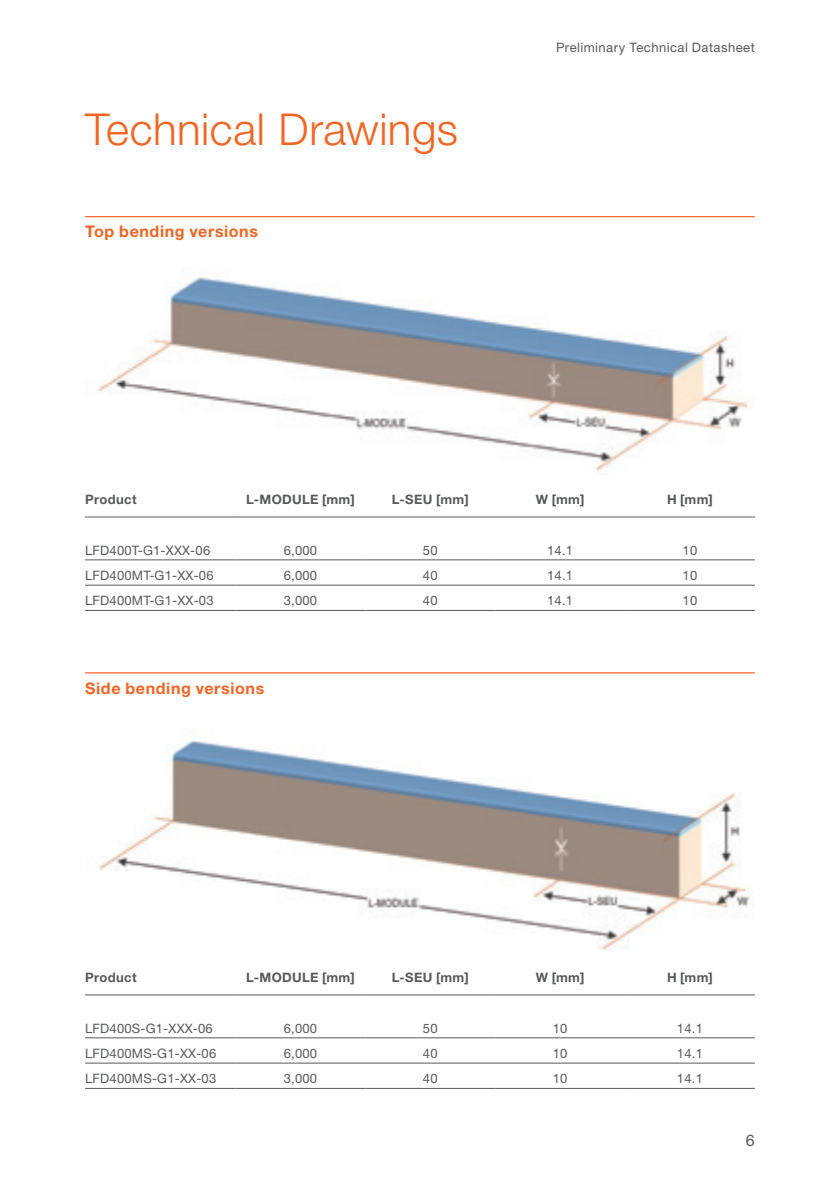
<style>
.page{position:relative;width:840px;height:1191px;background:#fff}
.page>*{position:absolute;margin:0;border:0;box-sizing:border-box;transform-origin:0 0}
.t1{font:300 44px "Helvetica Neue LT Std";letter-spacing:.01em;color:#f36421}
.t2{font:700 16px "Helvetica Neue LT Std";letter-spacing:.04em;color:#f36421}
.t3{font:16px "Helvetica Neue LT Std";color:#57585a}
.t4{font:13px "Helvetica Neue LT Std";letter-spacing:.015em;color:#57585a}
.t5{font:700 13px "Helvetica Neue LT Std";letter-spacing:.03em;color:#57585a}
.t6{font:13px "Helvetica Neue LT Std";letter-spacing:.035em;color:#57585a}
</style>
<div class="page">
<hr style="left:85px;top:216px;width:669px;height:1px;background:#f36421">
<hr style="left:85px;top:672px;width:669px;height:1px;background:#f36421">
<hr style="left:85px;top:516px;width:150px;height:1px;background:#57585a">
<hr style="left:235px;top:516px;width:130px;height:1px;background:#57585a">
<hr style="left:365px;top:516px;width:130px;height:1px;background:#57585a">
<hr style="left:495px;top:516px;width:129px;height:1px;background:#57585a">
<hr style="left:624px;top:516px;width:130px;height:1px;background:#57585a">
<img style="left:97px;top:277px;width:652px;height:195px">
<hr style="left:85px;top:559px;width:150px;height:1px;background:#57585a">
<hr style="left:235px;top:559px;width:130px;height:1px;background:#57585a">
<hr style="left:365px;top:559px;width:130px;height:1px;background:#57585a">
<hr style="left:495px;top:559px;width:129px;height:1px;background:#57585a">
<hr style="left:624px;top:559px;width:130px;height:1px;background:#57585a">
<hr style="left:85px;top:585px;width:150px;height:1px;background:#57585a">
<hr style="left:235px;top:585px;width:130px;height:1px;background:#57585a">
<hr style="left:365px;top:585px;width:130px;height:1px;background:#57585a">
<hr style="left:495px;top:585px;width:129px;height:1px;background:#57585a">
<hr style="left:624px;top:585px;width:130px;height:1px;background:#57585a">
<hr style="left:85px;top:610px;width:150px;height:1px;background:#57585a">
<hr style="left:235px;top:610px;width:130px;height:1px;background:#57585a">
<hr style="left:365px;top:610px;width:130px;height:1px;background:#57585a">
<hr style="left:495px;top:610px;width:129px;height:1px;background:#57585a">
<hr style="left:624px;top:610px;width:130px;height:1px;background:#57585a">
<hr style="left:85px;top:994px;width:150px;height:1px;background:#57585a">
<hr style="left:235px;top:994px;width:130px;height:1px;background:#57585a">
<hr style="left:365px;top:994px;width:130px;height:1px;background:#57585a">
<hr style="left:495px;top:994px;width:129px;height:1px;background:#57585a">
<hr style="left:624px;top:994px;width:130px;height:1px;background:#57585a">
<img style="left:98px;top:734px;width:652px;height:216px">
<hr style="left:85px;top:1037px;width:150px;height:1px;background:#57585a">
<hr style="left:235px;top:1037px;width:130px;height:1px;background:#57585a">
<hr style="left:365px;top:1037px;width:130px;height:1px;background:#57585a">
<hr style="left:495px;top:1037px;width:129px;height:1px;background:#57585a">
<hr style="left:624px;top:1037px;width:130px;height:1px;background:#57585a">
<hr style="left:85px;top:1062px;width:150px;height:1px;background:#57585a">
<hr style="left:235px;top:1062px;width:130px;height:1px;background:#57585a">
<hr style="left:365px;top:1062px;width:130px;height:1px;background:#57585a">
<hr style="left:495px;top:1062px;width:129px;height:1px;background:#57585a">
<hr style="left:624px;top:1062px;width:130px;height:1px;background:#57585a">
<hr style="left:85px;top:1088px;width:150px;height:1px;background:#57585a">
<hr style="left:235px;top:1088px;width:130px;height:1px;background:#57585a">
<hr style="left:365px;top:1088px;width:130px;height:1px;background:#57585a">
<hr style="left:495px;top:1088px;width:129px;height:1px;background:#57585a">
<hr style="left:624px;top:1088px;width:130px;height:1px;background:#57585a">
<h1 class="t1" style="left:85px;top:102px;width:374px">Technical Drawings</h1>
<p class="t2" style="left:85px;top:222px;width:174px">Top bending versions</p>
<p class="t6" style="left:556px;top:39px;width:200px">Preliminary Technical Datasheet</p>
<p class="t5" style="left:85px;top:491px;width:53px">Product</p>
<p class="t5" style="left:246px;top:491px;width:110px">L-MODULE [mm]</p>
<p class="t5" style="left:391px;top:491px;width:78px">L-SEU [mm]</p>
<p class="t5" style="left:535px;top:491px;width:50px">W [mm]</p>
<p class="t5" style="left:666px;top:491px;width:47px">H [mm]</p>
<p class="t4" style="left:85px;top:542px;width:126px">LFD400T-G1-XXX-06</p>
<p class="t4" style="left:283px;top:542px;width:35px">6,000</p>
<p class="t4" style="left:422px;top:542px;width:16px">50</p>
<p class="t4" style="left:547px;top:542px;width:27px">14.1</p>
<p class="t4" style="left:682px;top:542px;width:16px">10</p>
<p class="t4" style="left:85px;top:567px;width:130px">LFD400MT-G1-XX-06</p>
<p class="t4" style="left:283px;top:567px;width:35px">6,000</p>
<p class="t4" style="left:422px;top:567px;width:16px">40</p>
<p class="t4" style="left:547px;top:567px;width:27px">14.1</p>
<p class="t4" style="left:682px;top:567px;width:16px">10</p>
<p class="t4" style="left:85px;top:593px;width:130px">LFD400MT-G1-XX-03</p>
<p class="t4" style="left:283px;top:593px;width:35px">3,000</p>
<p class="t4" style="left:422px;top:593px;width:16px">40</p>
<p class="t4" style="left:547px;top:593px;width:27px">14.1</p>
<p class="t4" style="left:682px;top:593px;width:16px">10</p>
<p class="t2" style="left:85px;top:678px;width:180px">Side bending versions</p>
<p class="t5" style="left:85px;top:969px;width:53px">Product</p>
<p class="t5" style="left:246px;top:969px;width:110px">L-MODULE [mm]</p>
<p class="t5" style="left:391px;top:969px;width:78px">L-SEU [mm]</p>
<p class="t5" style="left:535px;top:969px;width:50px">W [mm]</p>
<p class="t5" style="left:666px;top:969px;width:47px">H [mm]</p>
<p class="t4" style="left:85px;top:1020px;width:129px">LFD400S-G1-XXX-06</p>
<p class="t4" style="left:283px;top:1020px;width:35px">6,000</p>
<p class="t4" style="left:422px;top:1020px;width:16px">50</p>
<p class="t4" style="left:552px;top:1020px;width:16px">10</p>
<p class="t4" style="left:676px;top:1020px;width:27px">14.1</p>
<p class="t4" style="left:85px;top:1045px;width:133px">LFD400MS-G1-XX-06</p>
<p class="t4" style="left:283px;top:1045px;width:35px">6,000</p>
<p class="t4" style="left:422px;top:1045px;width:16px">40</p>
<p class="t4" style="left:552px;top:1045px;width:16px">10</p>
<p class="t4" style="left:676px;top:1045px;width:27px">14.1</p>
<p class="t4" style="left:85px;top:1070px;width:133px">LFD400MS-G1-XX-03</p>
<p class="t4" style="left:283px;top:1070px;width:35px">3,000</p>
<p class="t4" style="left:422px;top:1070px;width:16px">40</p>
<p class="t4" style="left:552px;top:1070px;width:16px">10</p>
<p class="t4" style="left:676px;top:1070px;width:27px">14.1</p>
<p class="t3" style="left:745px;top:1130px;width:10px">6</p>
</div>
